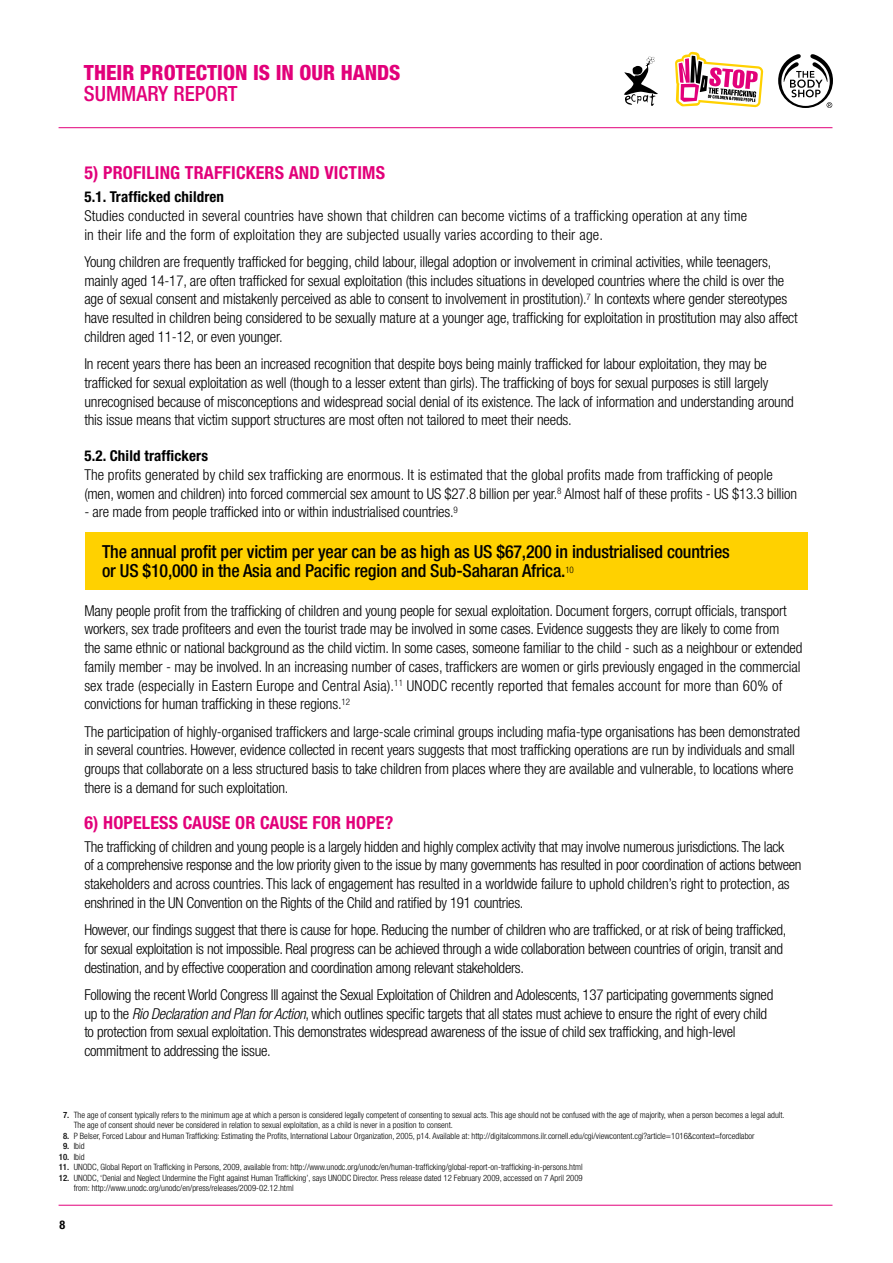
<style>
.page{position:relative;width:893px;height:1263px;background:#fff}
.page>*{position:absolute;margin:0;border:0;box-sizing:border-box;transform-origin:0 0}
.t1{font:800 condensed 21px "Helvetica Neue";color:#e2007a}
.t2{font:500 condensed 21px "Helvetica Neue";color:#e2007a}
.t3{font:500 condensed 18px/19.5px "Helvetica Neue";letter-spacing:-.01em;color:#000}
.t4{font:700 condensed 18px "Helvetica Neue";letter-spacing:.01em;color:#e2007a}
.t5{font:300 condensed 15px/18.8px "Helvetica Neue";letter-spacing:-.01em;color:#000}
.t6{font:300 condensed 15px/18.8px "Helvetica Neue";letter-spacing:.01em;color:#000}
.t7{font:700 condensed 15px "Helvetica Neue";color:#000}
.t8{font:300 condensed 8.7px/10.5px "Helvetica Neue";color:#000}
.s1{font-style:italic}
.s2{font-weight:500}
</style>
<div class="page">
<hr style="left:59px;top:127px;width:773px;height:1px;background:#e2007a">
<hr style="left:59px;top:1205px;width:773px;height:1px;background:#e2007a">
<svg style="left:778px;top:54px;width:55px;height:54px"></svg>
<svg style="left:624px;top:57px;width:34px;height:49px"></svg>
<svg style="left:675px;top:52px;width:89px;height:55px"></svg>
<div style="left:85px;top:532px;width:723px;height:58px;background:#ffd100"></div>
<h1 class="t1" style="left:84px;top:59px;width:318px">THEIR PROTECTION IS IN OUR HANDS</h1>
<h1 class="t2" style="left:84px;top:81px;width:155px">Summary Report</h1>
<p class="t4" style="left:84px;top:162px;width:66px">5) PROFILING</p>
<p class="t4" style="left:185px;top:162px;width:56px">TRAFFICKER</p>
<p class="t4" style="left:275px;top:162px;width:26px">S AND</p>
<p class="t4" style="left:324px;top:162px;width:19px">VICTIM</p>
<p class="t4" style="left:376px;top:162px;width:11px">S</p>
<p class="t7" style="left:84px;top:188px;width:141px">5.1 . Trafficked children</p>
<p class="t6" style="left:84px;top:206px;width:664px">Studies conducted in several countries have shown that children can become victims of a trafficking operation at any time in their life and the form of exploitation they are subjected usually varies according to their age.</p>
<p class="t5" style="left:84px;top:252px;width:715px">Young children are frequently trafficked for begging, child labour, illegal adoption or involvement in criminal activities, while teenagers, mainly aged 14-17, are often trafficked for sexual exploitation (this includes situations in developed countries where the child is over the age of sexual consent and mistakenly perceived as able to consent to involvement in prostitution).<sup>7</sup> In contexts where gender stereotypes have resulted in children being considered to be sexually mature at a younger age, trafficking for exploitation in prostitution may also affect children aged 11-12, or even younger.</p>
<p class="t5" style="left:84px;top:354px;width:711px">In recent years there has been an increased recognition that despite boys being mainly trafficked for labour exploitation, they may be trafficked for sexual exploitation as well (though to a lesser extent than girls). The trafficking of boys for sexual purposes is still largely unrecognised because of misconceptions and widespread social denial of its existence. The lack of information and understanding around this issue means that victim support structures are most often not tailored to meet their needs.</p>
<p class="t7" style="left:84px;top:447px;width:125px">5.2. Child traffickers</p>
<p class="t5" style="left:84px;top:465px;width:714px">The profits generated by child sex trafficking are enormous. It is estimated that the global profits made from trafficking of people (men, women and children) into forced commercial sex amount to US $27.8 billion per year.<sup>8</sup> Almost half of these profits - US $13.3 billion</p>
<p class="t5" style="left:84px;top:503px;width:375px">- are made from people trafficked into or within industrialised countries.<sup>9</sup></p>
<p class="t3" style="left:102px;top:541px;width:629px">The annual profit per victim per year can be as high as US $67,200 in industrialised countries or US $10,000 in the Asia and Pacific region and Sub-Saharan Africa.<sup>10</sup></p>
<p class="t5" style="left:84px;top:601px;width:720px">Many people profit from the trafficking of children and young people for sexual exploitation. Document forgers, corrupt officials, transport workers, sex trade profiteers and even the tourist trade may be involved in some cases. Evidence suggests they are likely to come from<br>the same ethnic or national background as the child victim. In some cases, someone familiar to the child - such as a neighbour or extended family member - may be involved. In an increasing number of cases, traffickers are women or girls previously engaged in the commercial sex trade (especially in Eastern Europe and Central Asia).<sup>11</sup> UNODC recently reported that females account for more than 60% of convictions for human trafficking in these regions.<sup>12</sup></p>
<p class="t5" style="left:84px;top:722px;width:717px">The participation of highly-organised traffickers and large-scale criminal groups including mafia-type organisations has been demonstrated in several countries. However, evidence collected in recent years suggests that most trafficking operations are run by individuals and small groups that collaborate on a less structured basis to take children from places where they are available and vulnerable, to locations where there is a demand for such exploitation.</p>
<p class="t4" style="left:84px;top:811px;width:29px">6) HOPELE</p>
<p class="t4" style="left:159px;top:811px;width:197px">SS CAUSEOR CAUSE FOR HOPE</p>
<p class="t4" style="left:385px;top:811px;width:10px">?</p>
<p class="t5" style="left:84px;top:837px;width:719px">The trafficking of children and young people is a largely hidden and highly complex activity that may involve numerous jurisdictions. The lack<br>of a comprehensive response and the low priority given to the issue by many governments has resulted in poor coordination of actions between stakeholders and across countries. This lack of engagement has resulted in a worldwide failure to uphold children’s right to protection, as enshrined in the UN Convention on the Rights of the Child and ratified by 191 countries.</p>
<p class="t5" style="left:84px;top:920px;width:704px">However, our findings suggest that there is cause for hope. Reducing the number of children who are trafficked, or at risk of being trafficked, for sexual exploitation is not impossible. Real progress can be achieved through a wide collaboration between countries of origin, transit and destination, and by effective cooperation and coordination among relevant stakeholders.</p>
<p class="t5" style="left:84px;top:985px;width:690px">Following the recent World Congress III against the Sexual Exploitation of Children and Adolescents, 137 participating governments signed up to the <span class="s1">Rio Declaration and Plan for Action</span>, which outlines specific targets that all states must achieve to ensure the right of every child to protection from sexual exploitation. This demonstrates widespread awareness of the issue of child sex trafficking, and high-level commitment to addressing the issue.</p>
<p class="t8" style="left:74px;top:1109px;width:712px;text-indent:-11px"><span class="s2">7.</span> The age of consent typically refers to the minimum age at which a person is considered legally competent of consenting to sexual acts. This age should not be confused with the age of majority, when a person becomes a legal adult.<br>The age of consent should never be considered in relation to sexual exploitation, as a child is never in a position to consent.</p>
<p class="t8" style="left:63px;top:1130px;width:693px"><span class="s2">8.</span> P Belser, Forced Labour and Human Trafficking: Estimating the Profits, International Labour Organization, 2005, p14. Available at: http://digitalcommons.ilr.cornell.edu/cgi/viewcontent.cgi?article=1016&amp;context=forcedlabor</p>
<p class="t8" style="left:63px;top:1141px;width:23px"><span class="s2">9.</span> Ibid</p>
<p class="t8" style="left:59px;top:1151px;width:27px"><span class="s2">10.</span> Ibid</p>
<p class="t8" style="left:59px;top:1162px;width:525px"><span class="s2">11.</span> UNODC, Global Report on Trafficking in Persons, 2009, available from: http://www.unodc.org/unodc/en/human-trafficking/global-report-on-trafficking-in-persons.html</p>
<p class="t8" style="left:74px;top:1172px;width:511px;text-indent:-15px"><span class="s2">12.</span> UNODC, ‘Denial and Neglect Undermine the Fight against Human Trafficking’, says UNODC Director. Press release dated 12 February 2009, accessed on 7 April 2009 from: http://www.unodc.org/unodc/en/press/releases/2009-02.12.html</p>
</div>
